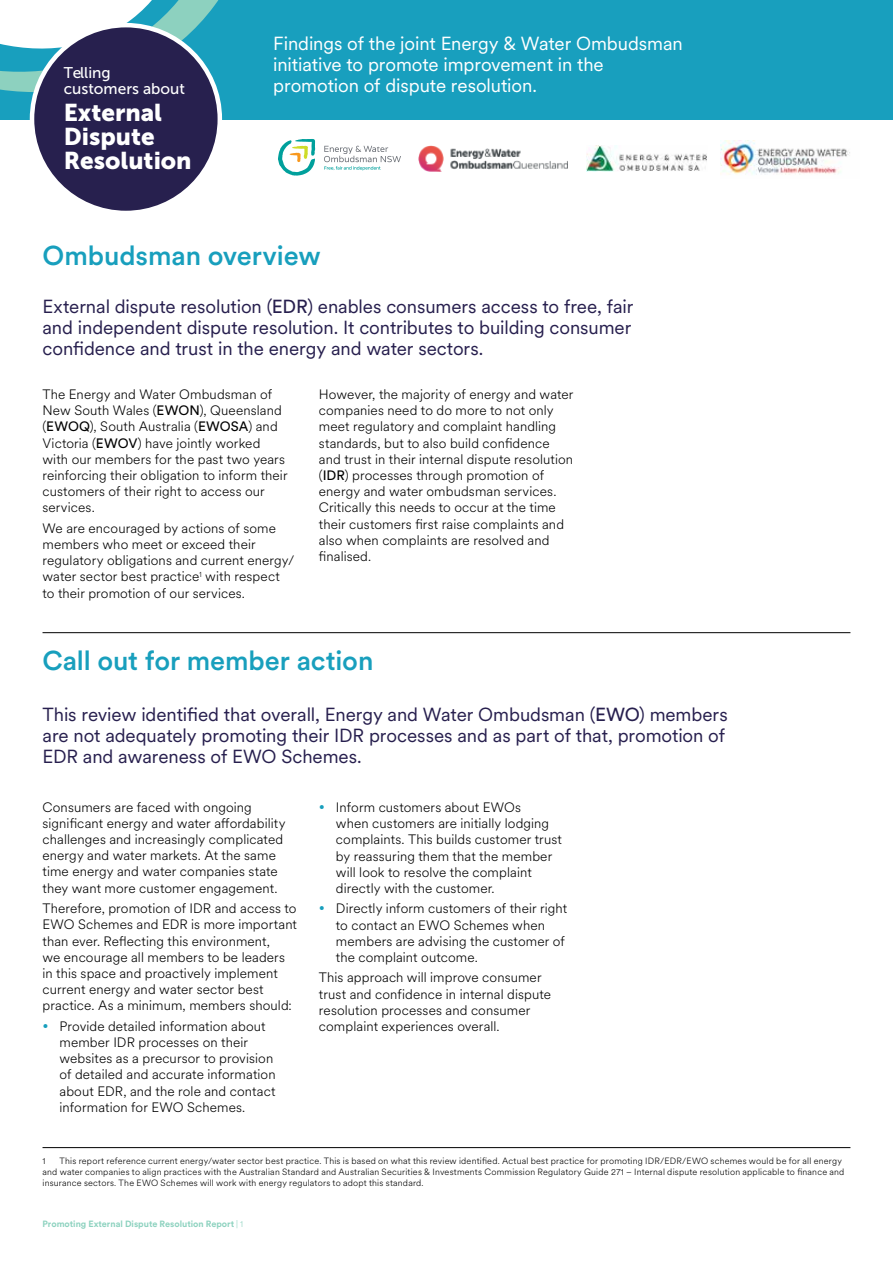
<style>
.page{position:relative;width:893px;height:1263px;background:#fff}
.page>*{position:absolute;margin:0;border:0;box-sizing:border-box;transform-origin:0 0}
.t1{font:500 27px "Circular XX";letter-spacing:-.005em;color:#189fbd}
.t2{font:24.15px/24.2px "Museo Sans 900";color:#fff}
.t3{font:18.75px/21px "Circular XX";letter-spacing:-.005em;color:#271f4e;text-align:justify}
.t4{font:18.75px/21px "Circular XX";letter-spacing:-.005em;color:#fff}
.t5{font:15.45px/15.5px "Museo Sans 500";color:#fff}
.t6{font:300 13.5px/16.2px "Circular XX";letter-spacing:.01em;color:#000}
.t7{font:300 9px/10.8px "Circular XX";letter-spacing:.025em;color:#000}
.t8{font:700 9px "Circular XX";color:#8dd2bf}
.s1{font-style:inherit}
.s2{font-weight:400}
.s3{color:#189fbd}
.s4{font-weight:300}
</style>
<div class="page">
<hr style="left:43px;top:632px;width:807px;height:1px;background:#000">
<div style="left:0;top:0;width:893px;height:119px;background:#189fbe"></div>
<svg style="left:0;top:0;width:221px;height:102px"></svg>
<div style="left:32px;top:25px;width:188px;height:188px;background:#27204e;border-radius:50%"></div>
<div style="left:30px;top:23px;width:192px;height:192px;border:4px solid #fff;border-radius:50%"></div>
<svg style="left:324px;top:146px;width:77px;height:24px"></svg>
<svg style="left:278px;top:139px;width:37px;height:37px"></svg>
<img style="left:418px;top:145px;width:150px;height:27px">
<img style="left:586px;top:145px;width:121px;height:26px">
<img style="left:720px;top:140px;width:130px;height:35px">
<hr style="left:43px;top:1147px;width:807px;height:1px;background:#000">
<p class="t5" style="left:64px;top:65px;width:123px">Telling customers about</p>
<h2 class="t2" style="left:64px;top:100px;width:129px">External<br>Dispute<br>Resolution</h2>
<h3 class="t4" style="left:273px;top:32px;width:411px">Findings of the joint Energy &amp; Water Ombudsman initiative to promote improvement in the promotion of dispute resolution.</h3>
<h1 class="t1" style="left:43px;top:237px;width:280px">Ombudsman overview</h1>
<h3 class="t3" style="left:43px;top:295px;width:592px">External dispute resolution (<span class="s1">EDR</span>) enables consumers access to free, fair and independent dispute resolution. It contributes to building consumer confidence and trust in the energy and water sectors.</h3>
<p class="t6" style="left:319px;top:386px;width:256px">However, the majority of energy and water companies need to do more to not only meet regulatory and complaint handling standards, but to also build confidence and trust in their internal dispute resolution (<span class="s2">IDR</span>) processes through promotion of energy and water ombudsman services.<br>Critically this needs to occur at the time their customers first raise complaints and also when complaints are resolved and finalised.</p>
<p class="t6" style="left:43px;top:386px;width:247px">The Energy and Water Ombudsman of New South Wales (<span class="s2">EWON</span>), Queensland (<span class="s2">EWOQ</span>), South Australia (<span class="s2">EWOSA</span>) and Victoria (<span class="s2">EWOV</span>) have jointly worked with our members for the past two years reinforcing their obligation to inform their customers of their right to access our services.</p>
<p class="t6" style="left:43px;top:519px;width:253px">We are encouraged by actions of some members who meet or exceed their regulatory obligations and current energy/ water sector best practice<sup>1</sup> with respect to their promotion of our services.</p>
<h1 class="t1" style="left:43px;top:642px;width:332px">Call out for member action</h1>
<h3 class="t3" style="left:43px;top:703px;width:687px;text-align:left">This review identified that overall, Energy and Water Ombudsman (<span class="s1">EWO</span>) members are not adequately promoting their IDR processes and as part of that, promotion of<br>EDR and awareness of EWO Schemes.</h3>
<p class="t6" style="left:336px;top:798px;width:228px;text-indent:-17px"><span class="s3">•</span> Inform customers about EWOs<br>when customers are initially lodging complaints. This builds customer trust by reassuring them that the member will look to resolve the complaint directly with the customer.</p>
<p class="t6" style="left:336px;top:900px;width:233px;text-indent:-17px"><span class="s3">•</span> Directly inform customers of their right to contact an EWO Schemes when members are advising the customer of the complaint outcome.</p>
<p class="t6" style="left:319px;top:969px;width:234px">This approach will improve consumer trust and confidence in internal dispute resolution processes and consumer complaint experiences overall.</p>
<p class="t6" style="left:43px;top:798px;width:244px">Consumers are faced with ongoing significant energy and water affordability challenges and increasingly complicated energy and water markets. At the same time energy and water companies state they want more customer engagement.</p>
<p class="t6" style="left:43px;top:900px;width:256px">Therefore, promotion of IDR and access to EWO Schemes and EDR is more important than ever. Reflecting this environment,<br>we encourage all members to be leaders in this space and proactively implement current energy and water sector best practice. As a minimum, members should:</p>
<p class="t6" style="left:60px;top:1017px;width:218px;text-indent:-17px"><span class="s3">•</span> Provide detailed information about member IDR processes on their websites as a precursor to provision of detailed and accurate information about EDR, and the role and contact information for EWO Schemes.</p>
<p class="t7" style="left:43px;top:1155px;width:4px">1</p>
<p class="t7" style="left:43px;top:1155px;width:803px;text-indent:17px">This report reference current energy/water sector best practice. This is based on what this review identified. Actual best practice for promoting IDR/EDR/EWO schemes would be for all energy and water companies to align practices with the Australian Standard and Australian Securities &amp; Investments Commission Regulatory Guide 271 – Internal dispute resolution applicable to finance and insurance sectors. The EWO Schemes will work with energy regulators to adopt this standard.</p>
<p class="t8" style="left:43px;top:1218px;width:202px">Promoting External Dispute Resolution Report <span class="s4">| 1</span></p>
</div>
